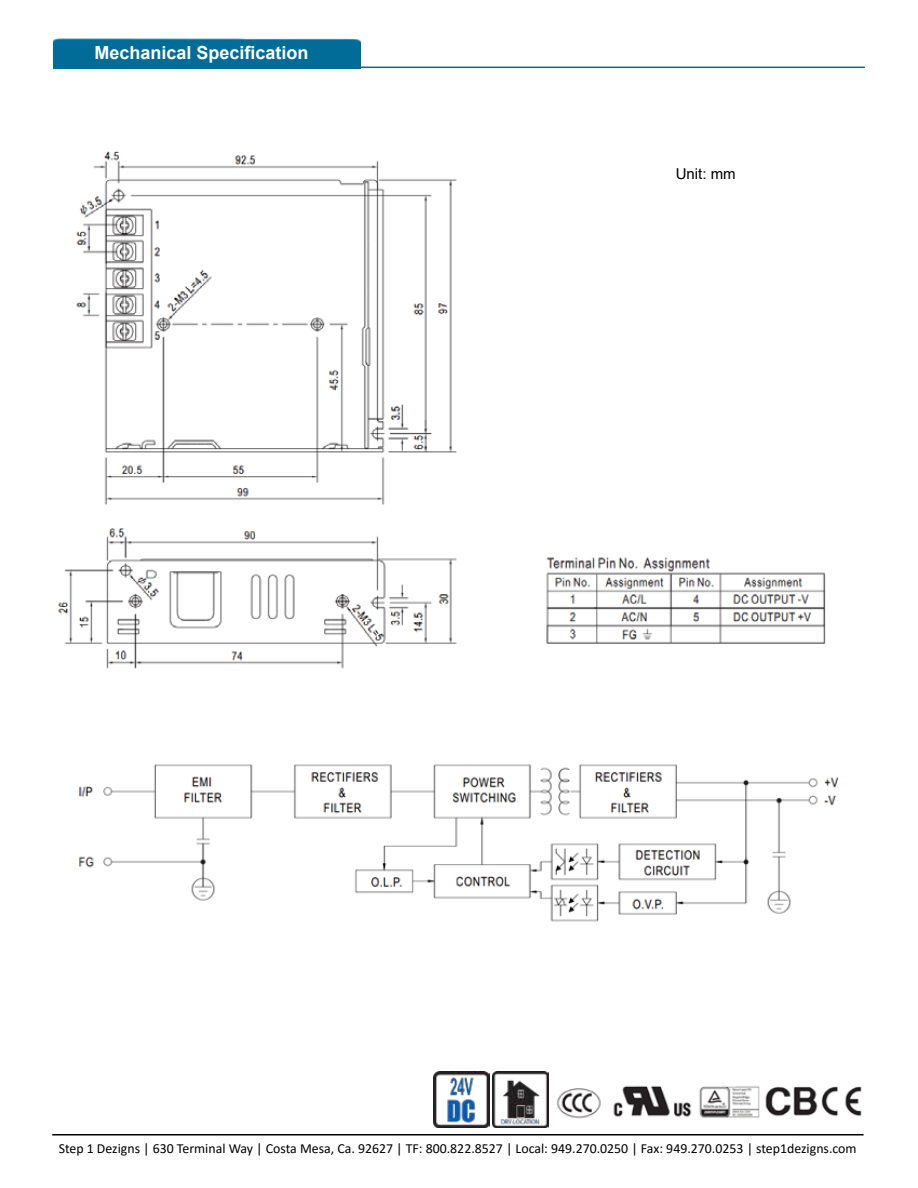
<style>
.page{position:relative;width:918px;height:1188px;background:#fff}
.page>*{position:absolute;margin:0;border:0;box-sizing:border-box;transform-origin:0 0}
.t1{font:700 18px "Arial";color:#fff}
.t2{font:15px "Arial";color:#000}
.t3{font:13.8px "Calibri";color:#000}
</style>
<div class="page">
<hr style="left:52px;top:1134px;width:812px;height:2px;background:#000">
<hr style="left:54px;top:67px;width:811px;height:1px;background:#036c9a">
<div style="left:54px;top:39px;width:306px;height:28px;background:#026c99"></div>
<img style="left:433px;top:1071px;width:56px;height:56px">
<img style="left:493px;top:1071px;width:56px;height:56px">
<img style="left:557px;top:1085px;width:305px;height:34px">
<img style="left:58px;top:151px;width:768px;height:518px">
<img style="left:78px;top:764px;width:761px;height:158px">
<h1 class="t1" style="left:94px;top:40px;width:216px">Mechanical Specification</h1>
<p class="t2" style="left:676px;top:164px;width:61px">Unit: mm</p>
<p class="t3" style="left:59px;top:1139px;width:799px">Step 1 Dezigns | 630 Terminal Way | Costa Mesa, Ca. 92627 | TF: 800.822.8527 | Local: 949.270.0250 | Fax: 949.270.0253 | step1dezigns.com</p>
</div>
